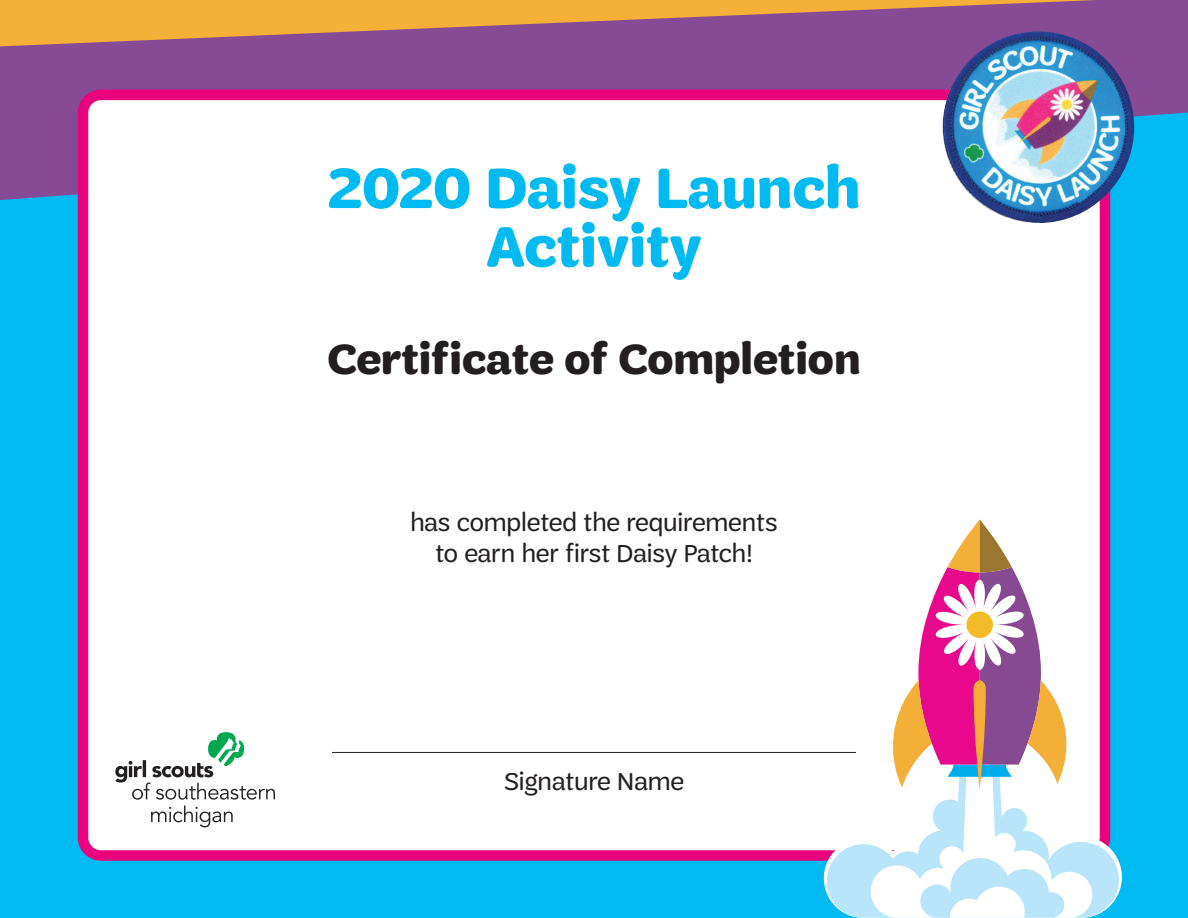
<style>
.page{position:relative;width:1188px;height:918px;background:#00baf1}
.page>*{position:absolute;margin:0;border:0;box-sizing:border-box;transform-origin:0 0}
.t1{font:700 60px/58.5px "Trefoil Sans";color:#00baf1;text-align:center}
.t2{font:700 44.7px "Trefoil Sans";color:#231f20}
.t3{font:26.25px/31.5px "Trefoil Sans";color:#231f20;text-align:center}
</style>
<div class="page">
<svg style="left:0;top:0;width:1188px;height:200px;background:#996583"></svg>
<div style="left:83px;top:95px;width:1022px;height:761px;background:#fff;border-radius:18px"></div>
<div style="left:78px;top:90px;width:1032px;height:771px;border:10px solid #e8027b;border-radius:18px"></div>
<hr style="left:332px;top:752px;width:524px;height:1px;background:#231f20">
<svg style="left:115px;top:732px;width:160px;height:95px"></svg>
<svg style="left:827px;top:559px;width:292px;height:359px"></svg>
<svg style="left:871px;top:559px;width:221px;height:359px"></svg>
<svg style="left:885px;top:520px;width:190px;height:269px"></svg>
<svg style="left:920px;top:858px;width:144px;height:60px;background:#d6effc"></svg>
<img style="left:943px;top:32px;width:191px;height:191px;border-radius:96px">
<h1 class="t1" style="left:328px;top:159px;width:534px">2020 Daisy Launch<br>Activity</h1>
<h2 class="t2" style="left:328px;top:334px;width:535px">Certificate of Completion</h2>
<p class="t3" style="left:410px;top:507px;width:369px">has completed the requirements to earn her first Daisy Patch!</p>
<p class="t3" style="left:504px;top:766px;width:181px">Signature Name</p>
</div>
